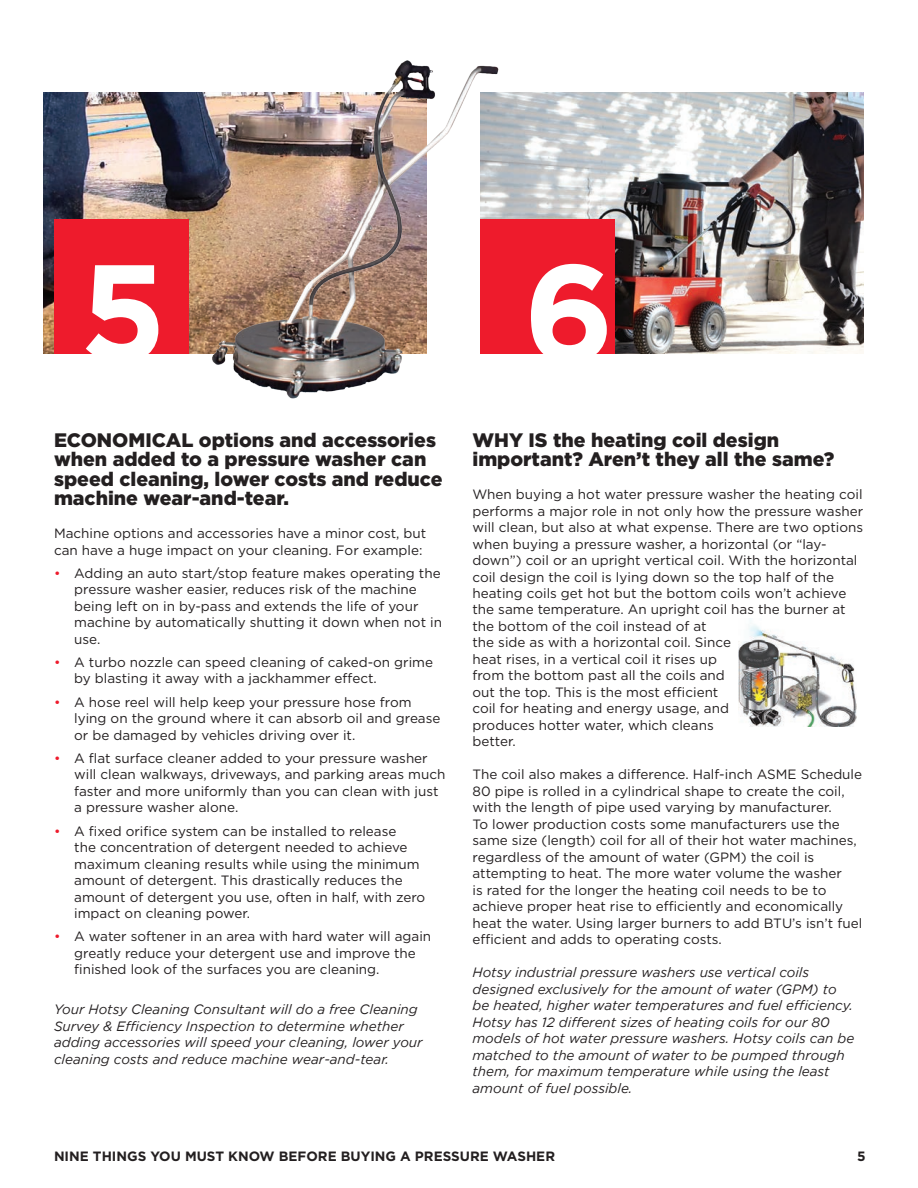
<style>
.page{position:relative;width:918px;height:1188px;background:#fff}
.page>*{position:absolute;margin:0;border:0;box-sizing:border-box;transform-origin:0 0}
.t1{font:700 137.4px "Gotham";color:#fff}
.t2{font:900 19.5px/19.5px "Gotham";color:#231f20}
.t3{font:13.5px/16.5px "Gotham";color:#231f20}
.t4{font:italic 13.5px/16.5px "Gotham";color:#231f20}
.t5{font:700 13.5px "Gotham";color:#231f20}
.s1{color:#ee1b2c}
</style>
<div class="page">
<img style="left:43px;top:93px;width:120px;height:261px">
<img style="left:558px;top:93px;width:306px;height:261px">
<img style="left:738px;top:620px;width:118px;height:106px">
<div style="left:54px;top:219px;width:134px;height:134px;background:#ee1b2c"></div>
<div style="left:481px;top:219px;width:134px;height:135px;background:#ee1b2c"></div>
<img style="left:163px;top:60px;width:395px;height:339px">
<h1 class="t1" style="left:80px;top:222px;width:88px">5</h1>
<h1 class="t1" style="left:524px;top:222px;width:92px">6</h1>
<h2 class="t2" style="left:54px;top:430px;width:390px">ECONOMICAL options and accessories when added to a pressure washer can speed cleaning, lower costs and reduce machine wear-and-tear.</h2>
<p class="t3" style="left:54px;top:525px;width:374px">Machine options and accessories have a minor cost, but can have a huge impact on your cleaning. For example:</p>
<p class="t3" style="left:74px;top:564px;width:369px;text-indent:-20px"><span class="s1">•</span> Adding an auto start/stop feature makes operating the pressure washer easier, reduces risk of the machine being left on in by-pass and extends the life of your machine by automatically shutting it down when not in use.</p>
<p class="t3" style="left:74px;top:654px;width:360px;text-indent:-20px"><span class="s1">•</span> A turbo nozzle can speed cleaning of caked-on grime by blasting it away with a jackhammer effect.</p>
<p class="t3" style="left:74px;top:693px;width:368px;text-indent:-20px"><span class="s1">•</span> A hose reel will help keep your pressure hose from lying on the ground where it can absorb oil and grease or be damaged by vehicles driving over it.</p>
<p class="t3" style="left:74px;top:750px;width:373px;text-indent:-20px"><span class="s1">•</span> A flat surface cleaner added to your pressure washer will clean walkways, driveways, and parking areas much faster and more uniformly than you can clean with just a pressure washer alone.</p>
<p class="t3" style="left:74px;top:822px;width:353px;text-indent:-20px"><span class="s1">•</span> A fixed orifice system can be installed to release<br>the concentration of detergent needed to achieve maximum cleaning results while using the minimum amount of detergent. This drastically reduces the amount of detergent you use, often in half, with zero impact on cleaning power.</p>
<p class="t3" style="left:74px;top:928px;width:358px;text-indent:-20px"><span class="s1">•</span> A water softener in an area with hard water will again greatly reduce your detergent use and improve the finished look of the surfaces you are cleaning.</p>
<p class="t4" style="left:54px;top:1001px;width:370px">Your Hotsy Cleaning Consultant will do a free Cleaning Survey &amp; Efficiency Inspection to determine whether adding accessories will speed your cleaning, lower your cleaning costs and reduce machine wear-and-tear.</p>
<h2 class="t2" style="left:472px;top:430px;width:363px">WHY IS the heating coil design important? Aren’t they all the same?</h2>
<p class="t3" style="left:472px;top:486px;width:392px">When buying a hot water pressure washer the heating coil performs a major role in not only how the pressure washer will clean, but also at what expense. There are two options when buying a pressure washer, a horizontal (or “lay&shy;down”) coil or an upright vertical coil. With the horizontal coil design the coil is lying down so the top half of the heating coils get hot but the bottom coils won’t achieve the same temperature. An upright coil has the burner at the bottom of the coil instead of at<br>the side as with a horizontal coil. Since<br>heat rises, in a vertical coil it rises up<br>from the bottom past all the coils and<br>out the top. This is the most efficient<br>coil for heating and energy usage, and<br>produces hotter water, which cleans<br>better.</p>
<p class="t3" style="left:472px;top:766px;width:391px">The coil also makes a difference. Half-inch ASME Schedule 80 pipe is rolled in a cylindrical shape to create the coil, with the length of pipe used varying by manufacturer.<br>To lower production costs some manufacturers use the same size (length) coil for all of their hot water machines, regardless of the amount of water (GPM) the coil is attempting to heat. The more water volume the washer<br>is rated for the longer the heating coil needs to be to achieve proper heat rise to efficiently and economically heat the water. Using larger burners to add BTU’s isn’t fuel efficient and adds to operating costs.</p>
<p class="t4" style="left:472px;top:964px;width:383px">Hotsy industrial pressure washers use vertical coils designed exclusively for the amount of water (GPM) to be heated, higher water temperatures and fuel efficiency.<br>Hotsy has 12 different sizes of heating coils for our 80 models of hot water pressure washers. Hotsy coils can be matched to the amount of water to be pumped through them, for maximum temperature while using the least amount of fuel possible.</p>
<p class="t5" style="left:54px;top:1147px;width:503px">NINE THINGS YOU MUST KNOW BEFORE BUYING A PRESSURE WASHER</p>
<p class="t5" style="left:857px;top:1147px;width:10px">5</p>
</div>
